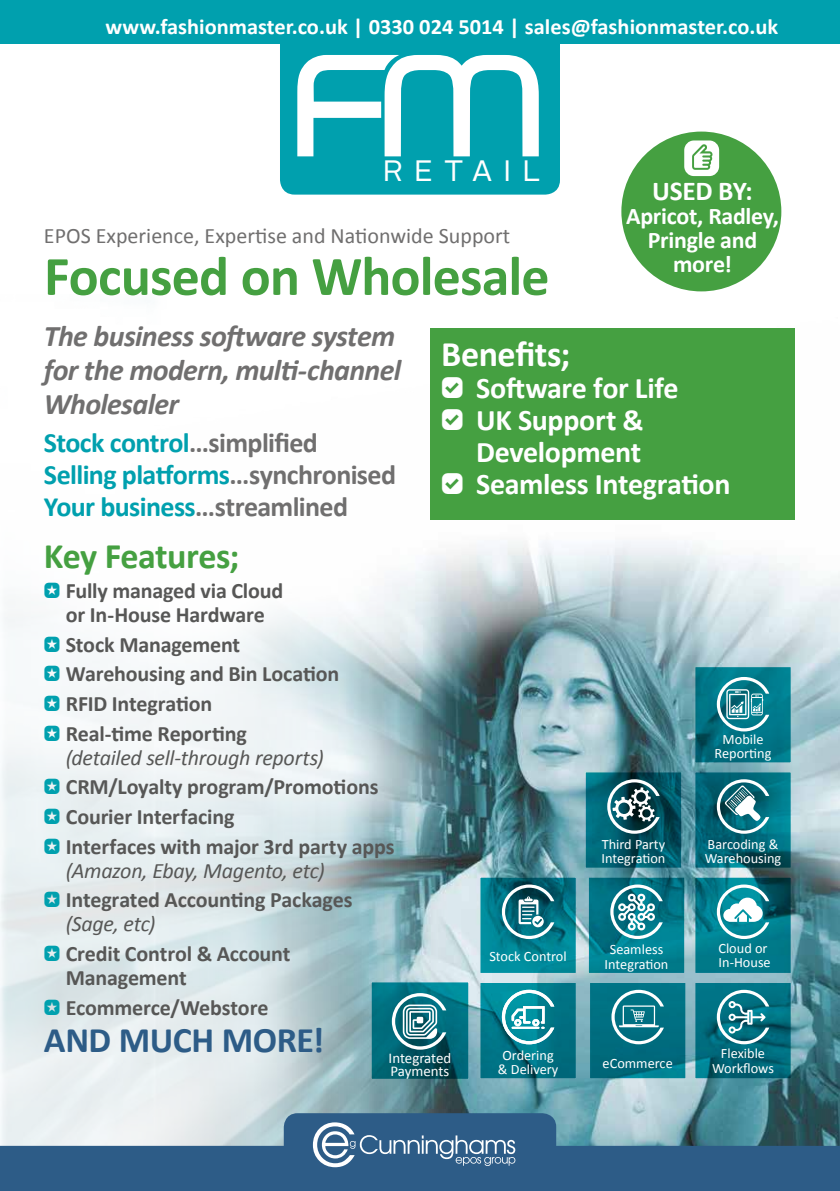
<style>
.page{position:relative;width:840px;height:1191px;background:#fff}
.page>*{position:absolute;margin:0;border:0;box-sizing:border-box;transform-origin:0 0}
.t1{font:700 56px "Calibri";letter-spacing:-.015em;color:#45a041}
.t2{font:51.2px "Click Bits Icon Pods";color:#fff}
.t3{font:700 36px "Calibri";letter-spacing:-.015em;color:#45a041}
.t4{font:700 36px "Calibri";letter-spacing:-.015em;color:#2d5c87}
.t5{font:700 36px "Calibri";letter-spacing:-.01em;color:#fff}
.t6{font:italic 700 30px/34px "Calibri";letter-spacing:-.025em;color:#706f6f}
.t7{font:700 30px/32px "Calibri";letter-spacing:-.015em;color:#fff}
.t8{font:29.4px "Alright Sans";letter-spacing:.375em;color:#fff}
.t9{font:700 28px/32px "Calibri";letter-spacing:-.02em;color:#00a0ae}
.t10{font:700 27.4px "Calibri";letter-spacing:-.015em;color:#fff}
.t11{font:700 24px/24px "Calibri";letter-spacing:-.01em;color:#fff;text-align:center}
.t12{font:700 22px/29.6px "Calibri";letter-spacing:-.01em;color:#575756}
.t13{font:700 22px "Calibri";color:#fff}
.t14{font:22px "Calibri";color:#706f6f}
.t15{font:15px/14px "Calibri";letter-spacing:-.005em;color:#fff}
.t16{font:14.2px/14.2px "Calibri";color:#fff;text-align:center}
.s1{color:#706f6f}
.s2{font-family:"Click Bits Icon Pods";font-weight:400;color:#00a0ae}
.s3{font-weight:400;font-style:italic}
.s4{font-family:"Click Bits Icon Pods";font-weight:400}
</style>
<div class="page">
<img style="left:451px;top:328px;width:388px;height:785px">
<svg style="left:0;top:519px;width:451px;height:594px"></svg>
<svg style="left:0;top:1113px;width:839px;height:78px;background:#537b9b"></svg>
<svg style="left:690px;top:872px;width:105px;height:106px;background:#207f8d"></svg>
<svg style="left:690px;top:978px;width:105px;height:105px;background:#1d7989"></svg>
<svg style="left:584px;top:978px;width:106px;height:105px;background:#228191"></svg>
<svg style="left:611px;top:989px;width:52px;height:55px;background:#3d92a0"></svg>
<svg style="left:475px;top:978px;width:105px;height:105px;background:#238595"></svg>
<svg style="left:501px;top:989px;width:53px;height:55px"></svg>
<svg style="left:475px;top:872px;width:105px;height:106px;background:#2c92a0"></svg>
<svg style="left:501px;top:884px;width:53px;height:55px"></svg>
<svg style="left:583px;top:872px;width:105px;height:106px;background:#228897"></svg>
<svg style="left:610px;top:884px;width:52px;height:55px"></svg>
<svg style="left:690px;top:662px;width:105px;height:105px;background:#238494"></svg>
<svg style="left:716px;top:677px;width:52px;height:54px"></svg>
<svg style="left:580px;top:767px;width:105px;height:105px;background:#196a79"></svg>
<svg style="left:607px;top:779px;width:52px;height:54px"></svg>
<svg style="left:716px;top:884px;width:52px;height:55px"></svg>
<svg style="left:716px;top:989px;width:52px;height:55px"></svg>
<svg style="left:690px;top:767px;width:105px;height:105px;background:#1e7584"></svg>
<svg style="left:716px;top:779px;width:52px;height:54px"></svg>
<svg style="left:367px;top:978px;width:105px;height:105px;background:#1e7785"></svg>
<svg style="left:391px;top:993px;width:55px;height:56px"></svg>
<div style="left:0;top:0;width:839px;height:44px;background:#00a0ae"></div>
<div style="left:621px;top:132px;width:159px;height:159px;background:#45a041;border-radius:50%"></div>
<div style="left:280px;top:44px;width:279px;height:151px;background:#00a0ae"></div>
<svg style="left:297px;top:55px;width:241px;height:101px"></svg>
<div style="left:429px;top:328px;width:365px;height:191px;background:#45a041"></div>
<p class="t13" style="left:106px;top:12px;width:673px">www.fashionmaster.co.uk | 0330 024 5014 | sales@fashionmaster.co.uk</p>
<h2 class="t2" style="left:682px;top:128px;width:42px">h</h2>
<p class="t10" style="left:652px;top:173px;width:102px">USED BY:</p>
<p class="t11" style="left:625px;top:204px;width:154px">Apricot, Radley,<br>Pringle and more!</p>
<h3 class="t8" style="left:382px;top:151px;width:159px">RETAIL</h3>
<p class="t14" style="left:44px;top:222px;width:467px">EPOS Experience, Expertise and Nationwide Support</p>
<h1 class="t1" style="left:44px;top:240px;width:506px">Focused on Wholesale</h1>
<h3 class="t6" style="left:44px;top:319px;width:358px">The business software system for the modern, multi-channel<br>Wholesaler</h3>
<p class="t9" style="left:44px;top:426px;width:353px">Stock control<span class="s1">…simplified<br></span>Selling platforms<span class="s1">…synchronised<br></span>Your business<span class="s1">…streamlined</span></p>
<h3 class="t3" style="left:44px;top:533px;width:197px">Key Features;</h3>
<p class="t12" style="left:44px;top:578px;width:241px;line-height:24px;text-align:center"><span class="s2">=</span> Fully managed via Cloud or In-House Hardware</p>
<p class="t12" style="left:44px;top:629px;width:296px"><span class="s2">=</span> Stock Management<br><span class="s2">=</span> Warehousing and Bin Location <span class="s2">=</span> RFID Integration<br><span class="s2">=</span> Real-time Reporting</p>
<p class="t12" style="left:44px;top:742px;width:352px;text-indent:22px"><span class="s3">(detailed sell-through reports)<br></span><span class="s2">=</span> CRM/Loyalty program/Promotions <span class="s2">=</span> Courier Interfacing<br><span class="s2">=</span> Interfaces with major 3rd party apps</p>
<p class="t12" style="left:44px;top:855px;width:310px;text-align:center"><span class="s3">(Amazon, Ebay, Magento, etc)<br></span><span class="s2">=</span> Integrated Accounting Packages</p>
<p class="t12" style="left:44px;top:909px;width:248px;text-indent:22px"><span class="s3">(Sage, etc)<br></span><span class="s2">=</span> Credit Control &amp; Account</p>
<p class="t12" style="left:44px;top:963px;width:226px;text-indent:22px">Management<br><span class="s2">=</span> Ecommerce/Webstore</p>
<h3 class="t4" style="left:44px;top:1017px;width:281px">AND MUCH MORE!</h3>
<h3 class="t5" style="left:441px;top:331px;width:130px">Benefits;</h3>
<h3 class="t7" style="left:441px;top:372px;width:239px"><span class="s4">8</span> Software for Life<br><span class="s4">8</span> UK Support &amp;</h3>
<h3 class="t7" style="left:441px;top:436px;width:290px;text-indent:35px">Development<br><span class="s4">8</span> Seamless Integration</h3>
<p class="t16" style="left:714px;top:732px;width:58px">Mobile<br>Reporting</p>
<p class="t16" style="left:601px;top:837px;width:65px;text-align:left">Third Party<br>Integration</p>
<p class="t16" style="left:704px;top:837px;width:78px;text-align:left">Barcoding &amp;<br>Warehousing</p>
<p class="t16" style="left:718px;top:941px;width:54px;text-align:left">Cloud or<br>In-House</p>
<p class="t16" style="left:489px;top:949px;width:79px">Stock Control</p>
<p class="t16" style="left:604px;top:942px;width:65px">Seamless<br>Integration</p>
<p class="t16" style="left:711px;top:1046px;width:63px">Flexible<br>Workflows</p>
<p class="t16" style="left:497px;top:1048px;width:62px">Ordering &amp; Delivery</p>
<p class="t15" style="left:388px;top:1050px;width:64px">Integrated<br>Payments</p>
<p class="t16" style="left:602px;top:1055px;width:72px">eCommerce</p>
</div>
